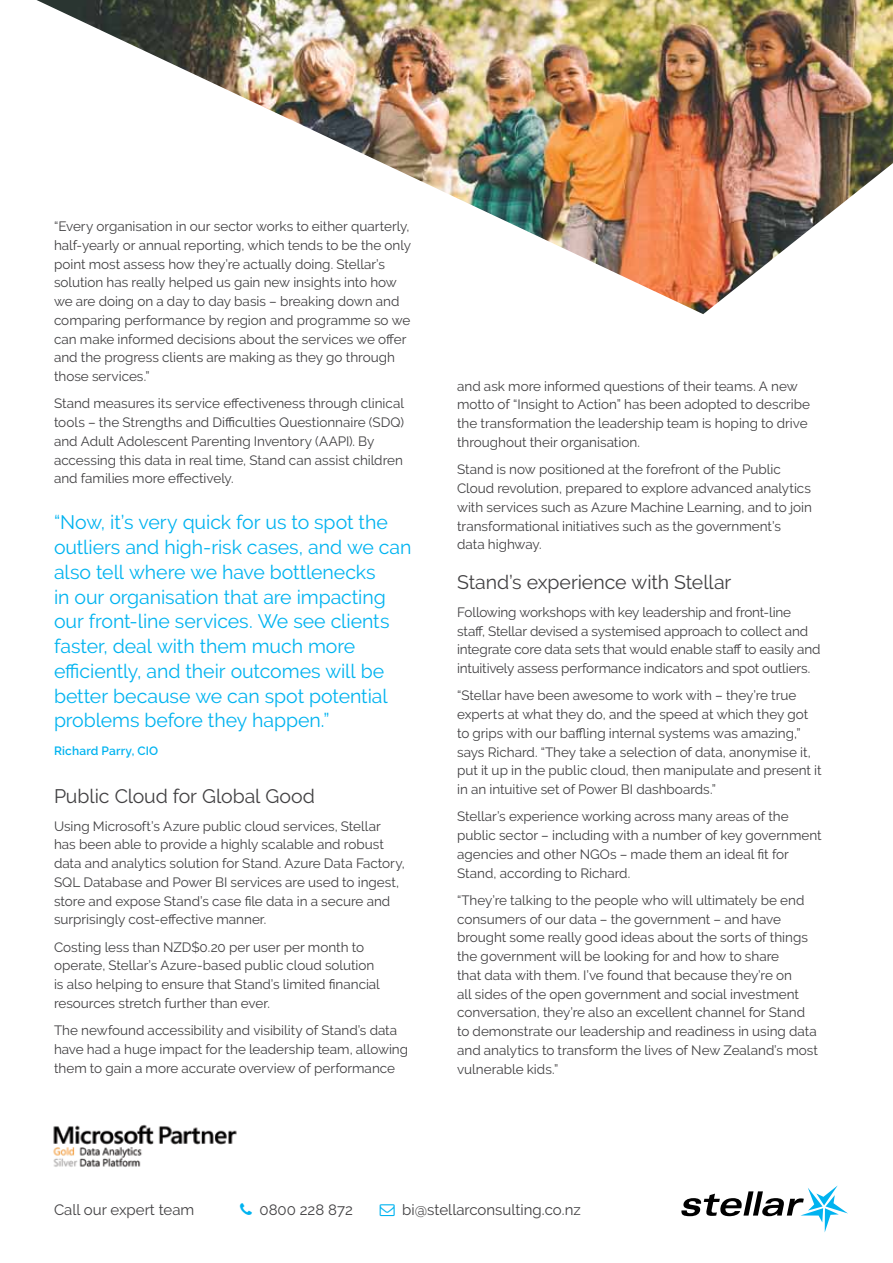
<style>
.page{position:relative;width:893px;height:1263px;background:#fff}
.page>*{position:absolute;margin:0;border:0;box-sizing:border-box;transform-origin:0 0}
.t1{font:19.5px/24.8px "Raleway";letter-spacing:-.005em;color:#00b3f0}
.t2{font:19.5px "Raleway";letter-spacing:-.005em;color:#414042}
.t3{font:15px "Raleway";color:#414042}
.t4{font:13.5px/18.8px "Raleway";color:#414042}
.t5{font:600 12px "Raleway";letter-spacing:.015em;color:#00b3f0}
</style>
<div class="page">
<img style="left:36px;top:0;width:857px;height:314px">
<svg style="left:681px;top:1185px;width:167px;height:47px"></svg>
<img style="left:53px;top:1124px;width:184px;height:43px">
<p class="t4" style="left:54px;top:217px;width:359px">“Every organisation in our sector works to either quarterly, half-yearly or annual reporting, which tends to be the only point most assess how they’re actually doing. Stellar’s solution has really helped us gain new insights into how we are doing on a day to day basis – breaking down and comparing performance by region and programme so we can make informed decisions about the services we offer and the progress clients are making as they go through those services.”</p>
<p class="t4" style="left:54px;top:394px;width:352px">Stand measures its service effectiveness through clinical tools – the Strengths and Difficulties Questionnaire (SDQ) and Adult Adolescent Parenting Inventory (AAPI). By accessing this data in real time, Stand can assist children and families more effectively.</p>
<p class="t1" style="left:54px;top:510px;width:359px">“Now, it’s very quick for us to spot the outliers and high-risk cases, and we can also tell where we have bottlenecks<br>in our organisation that are impacting our front-line services. We see clients faster, deal with them much more efficiently, and their outcomes will be better because we can spot potential problems before they happen.”</p>
<p class="t5" style="left:54px;top:743px;width:106px">Richard Parry, CIO</p>
<h1 class="t2" style="left:54px;top:785px;width:262px">Public Cloud for Global Good</h1>
<p class="t4" style="left:54px;top:816px;width:352px">Using Microsoft’s Azure public cloud services, Stellar has been able to provide a highly scalable and robust data and analytics solution for Stand. Azure Data Factory, SQL Database and Power BI services are used to ingest, store and expose Stand’s case file data in a secure and surprisingly cost-effective manner.</p>
<p class="t4" style="left:54px;top:937px;width:327px">Costing less than NZD$0.20 per user per month to operate, Stellar’s Azure-based public cloud solution is also helping to ensure that Stand’s limited financial resources stretch further than ever.</p>
<p class="t4" style="left:54px;top:1021px;width:356px">The newfound accessibility and visibility of Stand’s data have had a huge impact for the leadership team, allowing them to gain a more accurate overview of performance</p>
<p class="t4" style="left:457px;top:376px;width:354px">and ask more informed questions of their teams. A new motto of “Insight to Action” has been adopted to describe the transformation the leadership team is hoping to drive throughout their organisation.</p>
<p class="t4" style="left:457px;top:460px;width:356px">Stand is now positioned at the forefront of the Public Cloud revolution, prepared to explore advanced analytics with services such as Azure Machine Learning, and to join transformational initiatives such as the government’s data highway.</p>
<h1 class="t2" style="left:457px;top:571px;width:276px">Stand’s experience with Stellar</h1>
<p class="t4" style="left:457px;top:602px;width:365px">Following workshops with key leadership and front-line staff, Stellar devised a systemised approach to collect and integrate core data sets that would enable staff to easily and intuitively assess performance indicators and spot outliers.</p>
<p class="t4" style="left:457px;top:686px;width:366px">“Stellar have been awesome to work with – they’re true experts at what they do, and the speed at which they got to grips with our baffling internal systems was amazing,” says Richard. “They take a selection of data, anonymise it, put it up in the public cloud, then manipulate and present it in an intuitive set of Power BI dashboards.”</p>
<p class="t4" style="left:457px;top:807px;width:366px">Stellar’s experience working across many areas of the public sector – including with a number of key government agencies and other NGOs – made them an ideal fit for Stand, according to Richard.</p>
<p class="t4" style="left:457px;top:891px;width:362px">“They’re talking to the people who will ultimately be end consumers of our data – the government – and have brought some really good ideas about the sorts of things the government will be looking for and how to share<br>that data with them. I’ve found that because they’re on<br>all sides of the open government and social investment conversation, they’re also an excellent channel for Stand to demonstrate our leadership and readiness in using data and analytics to transform the lives of New Zealand’s most vulnerable kids.”</p>
<p class="t3" style="left:54px;top:1201px;width:142px">Call our expert team</p>
<p class="t3" style="left:260px;top:1201px;width:95px">0800 228 872</p>
<p class="t3" style="left:402px;top:1201px;width:180px">bi@stellarconsulting.co.nz</p>
</div>
